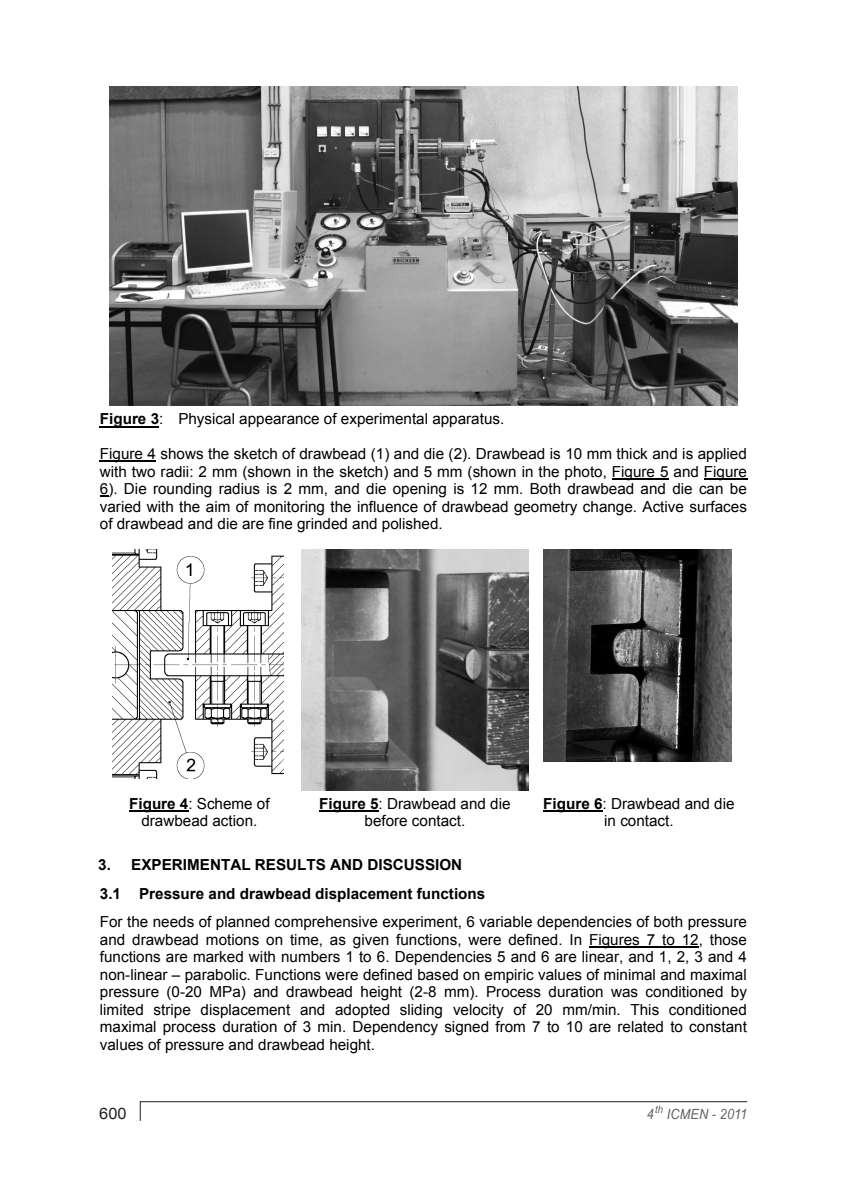
<style>
.page{position:relative;width:844px;height:1191px;background:#fff}
.page>*{position:absolute;margin:0;border:0;box-sizing:border-box;transform-origin:0 0}
.t1{font:15.75px "Arial";color:#231f20;scale:1.04 1}
.t2{font:15.22px/17.5px "Arial";color:#000;text-align:center}
.t3{font:italic 14px "Arial Narrow";letter-spacing:.01em;color:#636366;scale:1.1 1}
.s1{font-weight:700}
</style>
<div class="page">
<img style="left:109px;top:87px;width:628px;height:319px">
<hr style="left:100px;top:426px;width:59px;height:1px;background:#000">
<hr style="left:100px;top:461px;width:56px;height:1px;background:#000">
<hr style="left:612px;top:478px;width:56px;height:1px;background:#000">
<hr style="left:703px;top:478px;width:43px;height:1px;background:#000">
<img style="left:112px;top:550px;width:172px;height:228px">
<img style="left:301px;top:550px;width:227px;height:240px">
<img style="left:543px;top:550px;width:188px;height:212px">
<hr style="left:129px;top:810px;width:59px;height:2px;background:#000">
<hr style="left:319px;top:810px;width:59px;height:2px;background:#000">
<hr style="left:543px;top:810px;width:59px;height:2px;background:#000">
<hr style="left:589px;top:946px;width:109px;height:1px;background:#000">
<svg style="left:140px;top:1101px;width:607px;height:20px"></svg>
<p class="t2" style="left:100px;top:410px;width:406px"><span class="s1">Figure 3</span>: Physical appearance of experimental apparatus.</p>
<p class="t2" style="left:100px;top:445px;width:648px;text-align:justify">Figure 4 shows the sketch of drawbead (1) and die (2). Drawbead is 10 mm thick and is applied with two radii: 2 mm (shown in the sketch) and 5 mm (shown in the photo, Figure 5 and Figure 6). Die rounding radius is 2 mm, and die opening is 12 mm. Both drawbead and die can be varied with the aim of monitoring the influence of drawbead geometry change. Active surfaces of drawbead and die are fine grinded and polished.</p>
<p class="t2" style="left:129px;top:794px;width:142px"><span class="s1">Figure 4</span>: Scheme of drawbead action.</p>
<p class="t2" style="left:319px;top:794px;width:193px"><span class="s1">Figure 5</span>: Drawbead and die before contact.</p>
<p class="t2" style="left:543px;top:794px;width:193px"><span class="s1">Figure 6</span>: Drawbead and die in contact.</p>
<p class="t2" style="left:98px;top:850px;width:650px;line-height:28.5px;text-align:left"><span class="s1">3. EXPERIMENTAL RESULTS AND DISCUSSION<br>3.1 Pressure and drawbead displacement functions<br></span>For the needs of planned comprehensive experiment, 6 variable dependencies of both pressure</p>
<p class="t2" style="left:100px;top:930px;width:648px;text-align:justify">and drawbead motions on time, as given functions, were defined. In Figures 7 to 12, those functions are marked with numbers 1 to 6. Dependencies 5 and 6 are linear, and 1, 2, 3 and 4 non-linear – parabolic. Functions were defined based on empiric values of minimal and maximal pressure (0-20 MPa) and drawbead height (2-8 mm). Process duration was conditioned by limited stripe displacement and adopted sliding velocity of 20 mm/min. This conditioned maximal process duration of 3 min. Dependency signed from 7 to 10 are related to constant values of pressure and drawbead height.</p>
<p class="t1" style="left:99px;top:1103px;width:28px">600</p>
<p class="t3" style="left:646px;top:1104px;width:93px">4<sup>th</sup> ICMEN - 2011</p>
<p class="t2" style="left:738px;top:1106px;width:10px">4</p>
</div>
